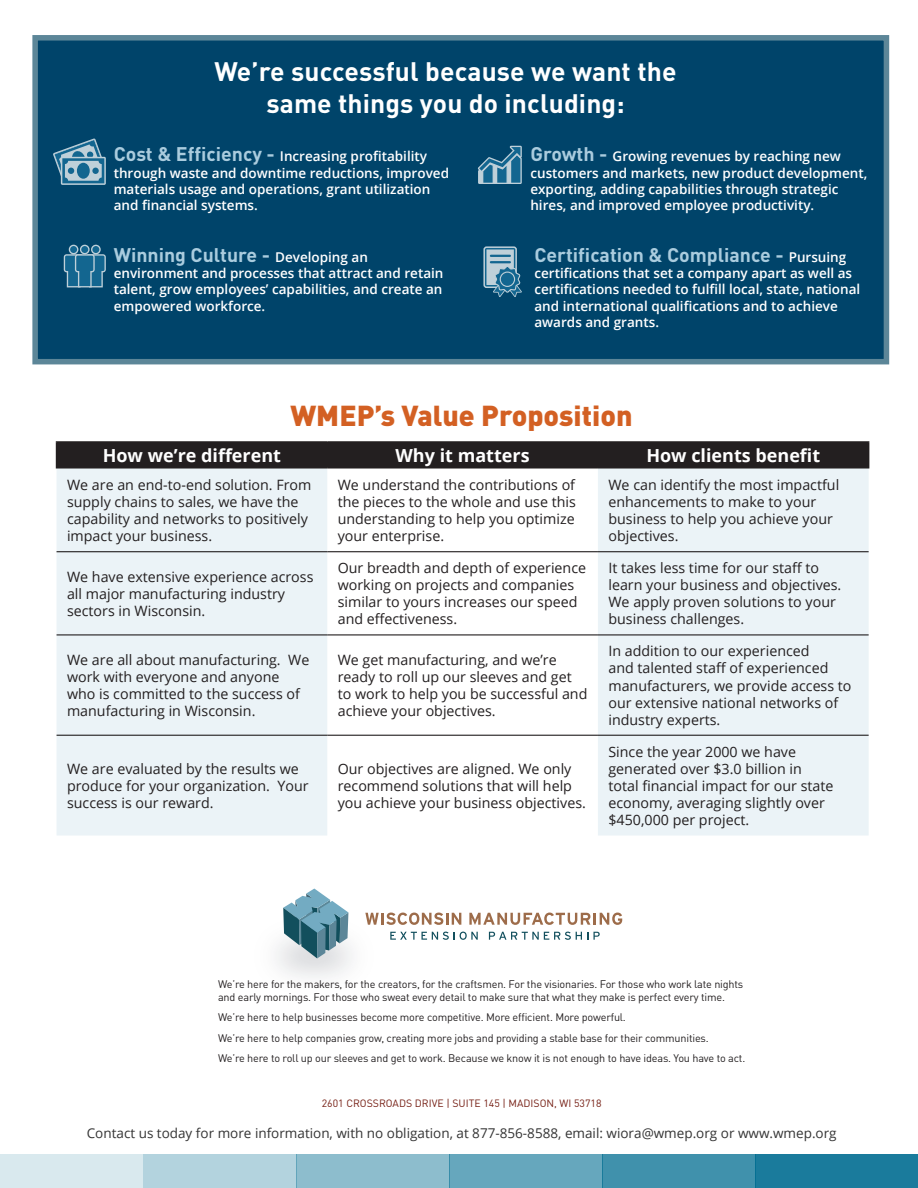
<style>
.page{position:relative;width:918px;height:1188px;background:#fff}
.page>*{position:absolute;margin:0;border:0;box-sizing:border-box;transform-origin:0 0}
.t1{font:900 28.5px "DIN Pro";color:#d36023}
.t2{font:700 26.4px/31.7px "DIN Pro";letter-spacing:.005em;color:#fff;text-align:center}
.t3{font:700 19.5px "DIN Pro";color:#aaccde}
.t4{font:700 18px "Open Sans";color:#fff}
.t5{font:14.25px/17.1px "Open Sans";color:#231f20}
.t6{font:600 13.5px/16.2px "Open Sans";color:#fff}
.t7{font:13.5px "Open Sans";color:#343434}
.t8{font:10.8px/13px "DIN Pro";letter-spacing:-.015em;color:#231f20}
.t9{font:10.5px "DIN Pro";color:#751e13}
.s1{font-family:"DIN Pro";font-weight:700;font-size:19.5px;color:#aaccde}
.s2{font-family:"Open Sans";font-weight:600;font-size:13.5px;color:#fff}
</style>
<div class="page">
<div style="left:35px;top:38px;width:851px;height:324px;background:#00446a"></div>
<div style="left:32px;top:35px;width:857px;height:329px;border:6px solid #5c8698"></div>
<div style="left:483px;top:246px;width:34px;height:42px;border:3px solid #fff;border-radius:2px"></div>
<svg style="left:485px;top:248px;width:37px;height:49px"></svg>
<div style="left:69px;top:245px;width:9px;height:9px;background:#136690;border-radius:50%"></div>
<div style="left:69px;top:245px;width:9px;height:9px;border:1px solid #fff;border-radius:50%"></div>
<svg style="left:92px;top:245px;width:8px;height:9px"></svg>
<div style="left:91px;top:245px;width:10px;height:9px;border:1px solid #fff;border-radius:50%"></div>
<svg style="left:64px;top:254px;width:42px;height:33px"></svg>
<svg style="left:81px;top:245px;width:8px;height:9px"></svg>
<div style="left:80px;top:245px;width:10px;height:9px;border:1px solid #fff;border-radius:50%"></div>
<svg style="left:478px;top:146px;width:44px;height:38px"></svg>
<svg style="left:53px;top:139px;width:53px;height:46px"></svg>
<div style="left:92px;top:168px;width:7px;height:6px;background:#136690;border-radius:50%"></div>
<div style="left:77px;top:163px;width:13px;height:16px;background:#136690;border-radius:50%"></div>
<svg style="left:365px;top:913px;width:96px;height:12px"></svg>
<svg style="left:469px;top:913px;width:153px;height:12px"></svg>
<svg style="left:390px;top:932px;width:88px;height:8px"></svg>
<svg style="left:489px;top:932px;width:111px;height:8px"></svg>
<svg style="left:283px;top:889px;width:65px;height:69px"></svg>
<div style="left:756px;top:1155px;width:162px;height:33px;background:#1a7b9c"></div>
<div style="left:603px;top:1155px;width:153px;height:33px;background:#4091ac"></div>
<div style="left:449px;top:1155px;width:154px;height:33px;background:#66a7bd"></div>
<div style="left:296px;top:1155px;width:153px;height:33px;background:#8dbdcd"></div>
<div style="left:143px;top:1155px;width:153px;height:33px;background:#b3d3de"></div>
<div style="left:0;top:1155px;width:143px;height:33px;background:#d9e9ee"></div>
<svg style="left:57px;top:469px;width:812px;height:367px;fill:#ebf3f7"></svg>
<hr style="left:56px;top:441px;width:271px;height:2px;background:#231f20">
<hr style="left:327px;top:441px;width:271px;height:2px;background:#231f20">
<hr style="left:598px;top:441px;width:271px;height:2px;background:#231f20">
<div style="left:56px;top:442px;width:813px;height:25px;background:#231f20"></div>
<hr style="left:56px;top:467px;width:271px;height:2px;background:#231f20">
<hr style="left:327px;top:467px;width:271px;height:2px;background:#231f20">
<hr style="left:598px;top:467px;width:271px;height:2px;background:#231f20">
<hr style="left:57px;top:551px;width:270px;height:1px;background:#231f20">
<hr style="left:327px;top:551px;width:271px;height:1px;background:#231f20">
<hr style="left:598px;top:551px;width:271px;height:1px;background:#231f20">
<hr style="left:57px;top:634px;width:270px;height:1px;background:#231f20">
<hr style="left:327px;top:634px;width:271px;height:1px;background:#231f20">
<hr style="left:598px;top:634px;width:271px;height:1px;background:#231f20">
<hr style="left:57px;top:735px;width:270px;height:1px;background:#231f20">
<hr style="left:327px;top:735px;width:271px;height:1px;background:#231f20">
<hr style="left:598px;top:735px;width:271px;height:1px;background:#231f20">
<p class="t2" style="left:214px;top:53px;width:464px">We’re successful because we want the same things you do including:</p>
<p class="t6" style="left:114px;top:148px;width:337px"><span class="s1">Cost &amp; Efficiency -</span> Increasing profitability through waste and downtime reductions, improved materials usage and operations, grant utilization and financial systems.</p>
<p class="t6" style="left:530px;top:148px;width:338px"><span class="s1">Growth -</span> Growing revenues by reaching new customers and markets, new product development, exporting, adding capabilities through strategic hires, and improved employee productivity.</p>
<p class="t3" style="left:114px;top:239px;width:256px">Winning Culture - <span class="s2">Developing an</span></p>
<p class="t6" style="left:114px;top:265px;width:331px;text-align:justify">environment and processes that attract and retain talent, grow employees’ capabilities, and create an empowered workforce.</p>
<p class="t3" style="left:534px;top:239px;width:313px">Certification &amp; Compliance - <span class="s2">Pursuing</span></p>
<p class="t6" style="left:534px;top:265px;width:327px">certifications that set a company apart as well as certifications needed to fulfill local, state, national and international qualifications and to achieve awards and grants.</p>
<p class="t1" style="left:291px;top:396px;width:344px">WMEP’s Value Proposition</p>
<p class="t4" style="left:103px;top:443px;width:180px">How we’re different</p>
<p class="t4" style="left:396px;top:443px;width:136px">Why it matters</p>
<p class="t4" style="left:646px;top:443px;width:175px">How clients benefit</p>
<p class="t5" style="left:67px;top:476px;width:246px">We are an end-to-end solution. From supply chains to sales, we have the capability and networks to positively impact your business.</p>
<p class="t5" style="left:338px;top:476px;width:240px;text-align:justify">We understand the contributions of the pieces to the whole and use this understanding to help you optimize your enterprise.</p>
<p class="t5" style="left:608px;top:476px;width:232px">We can identify the most impactful enhancements to make to your business to help you achieve your objectives.</p>
<p class="t5" style="left:67px;top:568px;width:248px">We have extensive experience across all major manufacturing industry sectors in Wisconsin.</p>
<p class="t5" style="left:338px;top:559px;width:250px">Our breadth and depth of experience working on projects and companies similar to yours increases our speed and effectiveness.</p>
<p class="t5" style="left:608px;top:559px;width:234px">It takes less time for our staff to learn your business and objectives.<br>We apply proven solutions to your business challenges.</p>
<p class="t5" style="left:67px;top:651px;width:244px">We are all about manufacturing. We work with everyone and anyone who is committed to the success of manufacturing in Wisconsin.</p>
<p class="t5" style="left:338px;top:651px;width:251px">We get manufacturing, and we’re ready to roll up our sleeves and get to work to help you be successful and achieve your objectives.</p>
<p class="t5" style="left:608px;top:642px;width:245px">In addition to our experienced<br>and talented staff of experienced manufacturers, we provide access to our extensive national networks of industry experts.</p>
<p class="t5" style="left:67px;top:760px;width:243px">We are evaluated by the results we produce for your organization. Your success is our reward.</p>
<p class="t5" style="left:338px;top:760px;width:250px">Our objectives are aligned. We only recommend solutions that will help you achieve your business objectives.</p>
<p class="t5" style="left:608px;top:743px;width:227px">Since the year 2000 we have generated over $3.0 billion in total financial impact for our state economy, averaging slightly over $450,000 per project.</p>
<p class="t8" style="left:218px;top:976px;width:527px">We’re here for the makers, for the creators, for the craftsmen. For the visionaries. For those who work late nights and early mornings. For those who sweat every detail to make sure that what they make is perfect every time.</p>
<p class="t8" style="left:218px;top:1010px;width:409px">We’re here to help businesses become more competitive. More efficient. More powerful.</p>
<p class="t8" style="left:218px;top:1030px;width:492px">We’re here to help companies grow, creating more jobs and providing a stable base for their communities.</p>
<p class="t8" style="left:218px;top:1051px;width:529px">We’re here to roll up our sleeves and get to work. Because we know it is not enough to have ideas. You have to act.</p>
<p class="t9" style="left:322px;top:1095px;width:281px">2601 CROSSROADS DRIVE | SUITE 145 | MADISON, WI 53718</p>
<p class="t7" style="left:87px;top:1124px;width:751px">Contact us today for more information, with no obligation, at 877-856-8588, email: wiora@wmep.org or www.wmep.org</p>
</div>
